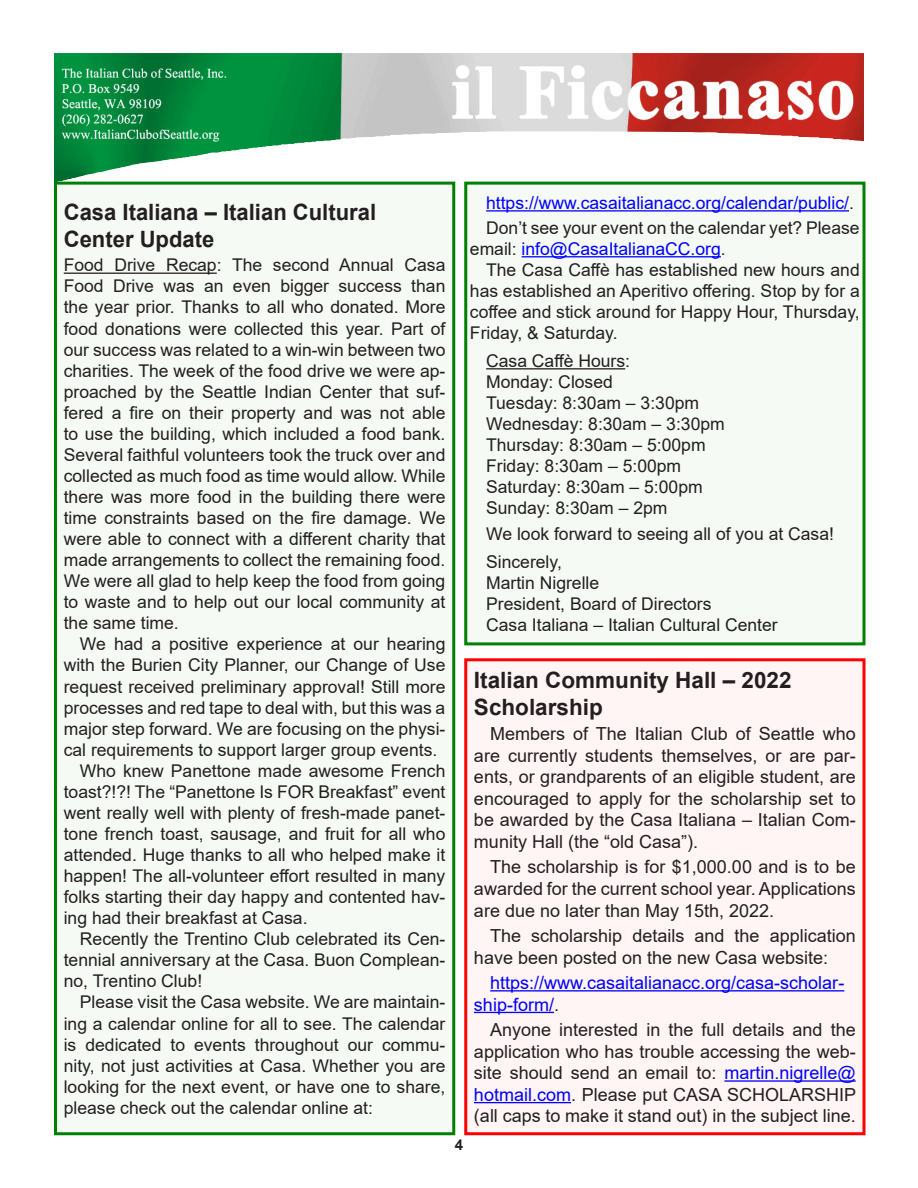
<style>
.page{position:relative;width:918px;height:1188px;background:#fff}
.page>*{position:absolute;margin:0;border:0;box-sizing:border-box;transform-origin:0 0}
.Head1{font:700 22.5px/27px "Arial";color:#231f20}
.Body_Text{font:18px/21.6px "Arial";color:#231f20;text-align:justify}
.Body_Text-2{font:18px/21.6px "Arial";color:#00f}
.Body_Text-3{font:17.55px/21px "Arial";color:#231f20;text-align:justify}
.Body_Text-4{font:17.55px "Arial";color:#00f}
.t1{font:700 15px "Arial";color:#231f20}
.s1{color:#231f20}
.s2{color:#00f}
</style>
<div class="page">
<img style="left:54px;top:53px;width:810px;height:130px">
<div style="left:466px;top:660px;width:398px;height:474px;background:#fff5f5"></div>
<hr style="left:490px;top:990px;width:354px;height:2px;background:#00f">
<hr style="left:474px;top:1012px;width:80px;height:1px;background:#00f">
<hr style="left:724px;top:1080px;width:132px;height:2px;background:#00f">
<hr style="left:474px;top:1102px;width:97px;height:1px;background:#00f">
<div style="left:464px;top:658px;width:402px;height:477px;border:3px solid #f00"></div>
<div style="left:56px;top:183px;width:398px;height:951px;background:#f5faf5"></div>
<hr style="left:64px;top:273px;width:153px;height:1px;background:#231f20">
<div style="left:54px;top:182px;width:401px;height:953px;border:3px solid #008000"></div>
<div style="left:466px;top:183px;width:398px;height:461px;background:#f5faf5"></div>
<hr style="left:486px;top:210px;width:363px;height:2px;background:#00f">
<hr style="left:522px;top:256px;width:199px;height:1px;background:#00f">
<hr style="left:486px;top:368px;width:139px;height:1px;background:#231f20">
<div style="left:464px;top:182px;width:402px;height:463px;border:3px solid #008000"></div>
<p class="Head1" style="left:64px;top:198px;width:314px">Casa Italiana – Italian Cultural<br>Center Update</p>
<p class="Body_Text-3" style="left:64px;top:255px;width:383px">Food Drive Recap: The second Annual Casa Food Drive was an even bigger success than the year prior. Thanks to all who donated. More food donations were collected this year. Part of our success was related to a win-win between two charities. The week of the food drive we were ap&shy;proached by the Seattle Indian Center that suf&shy;fered a fire on their property and was not able to use the building, which included a food bank.<br>Several faithful volunteers took the truck over and collected as much food as time would allow. While there was more food in the building there were time constraints based on the fire damage. We were able to connect with a different charity that made arrangements to collect the remaining food.<br>We were all glad to help keep the food from going to waste and to help out our local community at the same time.</p>
<p class="Body_Text-3" style="left:64px;top:634px;width:383px;text-indent:16px">We had a positive experience at our hearing with the Burien City Planner, our Change of Use request received preliminary approval! Still more processes and red tape to deal with, but this was a major step forward. We are focusing on the physi&shy;cal requirements to support larger group events.</p>
<p class="Body_Text-3" style="left:64px;top:760px;width:383px;text-indent:16px">Who knew Panettone made awesome French toast?!?! The “Panettone Is FOR Breakfast” event went really well with plenty of fresh-made panet&shy;tone french toast, sausage, and fruit for all who attended. Huge thanks to all who helped make it happen! The all-volunteer effort resulted in many folks starting their day happy and contented hav&shy;ing had their breakfast at Casa.</p>
<p class="Body_Text-3" style="left:64px;top:928px;width:383px;text-indent:16px">Recently the Trentino Club celebrated its Cen&shy;tennial anniversary at the Casa. Buon Complean&shy;no, Trentino Club!</p>
<p class="Body_Text-3" style="left:64px;top:992px;width:383px;text-indent:16px">Please visit the Casa website. We are maintain&shy;ing a calendar online for all to see. The calendar is dedicated to events throughout our commu&shy;nity, not just activities at Casa. Whether you are looking for the next event, or have one to share, please check out the calendar online at:</p>
<p class="Body_Text-4" style="left:486px;top:191px;width:369px">https://www.casaitalianacc.org/calendar/public/<span class="s1">.</span></p>
<p class="Body_Text-3" style="left:470px;top:217px;width:391px;text-indent:16px">Don’t see your event on the calendar yet? Please email: <span class="s2">info@CasaItalianaCC.org</span>.</p>
<p class="Body_Text-3" style="left:470px;top:259px;width:391px;text-indent:16px">The Casa Caffè has established new hours and has established an Aperitivo offering. Stop by for a coffee and stick around for Happy Hour, Thursday, Friday, &amp; Saturday.</p>
<p class="Body_Text-3" style="left:486px;top:350px;width:145px">Casa Caffè Hours:</p>
<p class="Body_Text-3" style="left:486px;top:371px;width:128px">Monday: Closed</p>
<p class="Body_Text-3" style="left:486px;top:392px;width:214px">Tuesday: 8:30am – 3:30pm</p>
<p class="Body_Text-3" style="left:486px;top:413px;width:240px">Wednesday: 8:30am – 3:30pm</p>
<p class="Body_Text-3" style="left:486px;top:434px;width:221px">Thursday: 8:30am – 5:00pm</p>
<p class="Body_Text-3" style="left:486px;top:456px;width:197px">Friday: 8:30am – 5:00pm</p>
<p class="Body_Text-3" style="left:486px;top:477px;width:218px">Saturday: 8:30am – 5:00pm</p>
<p class="Body_Text-3" style="left:486px;top:498px;width:183px">Sunday: 8:30am – 2pm</p>
<p class="Body_Text-3" style="left:486px;top:523px;width:349px">We look forward to seeing all of you at Casa!</p>
<p class="Body_Text-3" style="left:486px;top:551px;width:77px">Sincerely,</p>
<p class="Body_Text-3" style="left:486px;top:572px;width:115px">Martin Nigrelle</p>
<p class="Body_Text-3" style="left:486px;top:593px;width:227px">President, Board of Directors</p>
<p class="Body_Text-3" style="left:486px;top:614px;width:293px">Casa Italiana – Italian Cultural Center</p>
<p class="t1" style="left:455px;top:1134px;width:10px">4</p>
<p class="Head1" style="left:474px;top:666px;width:319px">Italian Community Hall – 2022<br>Scholarship</p>
<p class="Body_Text" style="left:474px;top:723px;width:383px;text-indent:16px">Members of The Italian Club of Seattle who are currently students themselves, or are par&shy;ents, or grandparents of an eligible student, are encouraged to apply for the scholarship set to be awarded by the Casa Italiana – Italian Com&shy;munity Hall (the “old Casa”).</p>
<p class="Body_Text" style="left:474px;top:856px;width:383px;text-indent:16px">The scholarship is for $1,000.00 and is to be awarded for the current school year. Applications are due no later than May 15th, 2022.</p>
<p class="Body_Text" style="left:474px;top:925px;width:383px;text-indent:16px">The scholarship details and the application have been posted on the new Casa website:</p>
<p class="Body_Text-2" style="left:474px;top:972px;width:372px;text-indent:16px">https://www.casaitalianacc.org/casa-scholar&shy;ship-form/<span class="s1">.</span></p>
<p class="Body_Text" style="left:474px;top:1019px;width:384px;text-indent:16px">Anyone interested in the full details and the application who has trouble accessing the web&shy;site should send an email to: <span class="s2">martin.nigrelle@ hotmail.com</span>. Please put CASA SCHOLARSHIP (all caps to make it stand out) in the subject line.</p>
</div>
